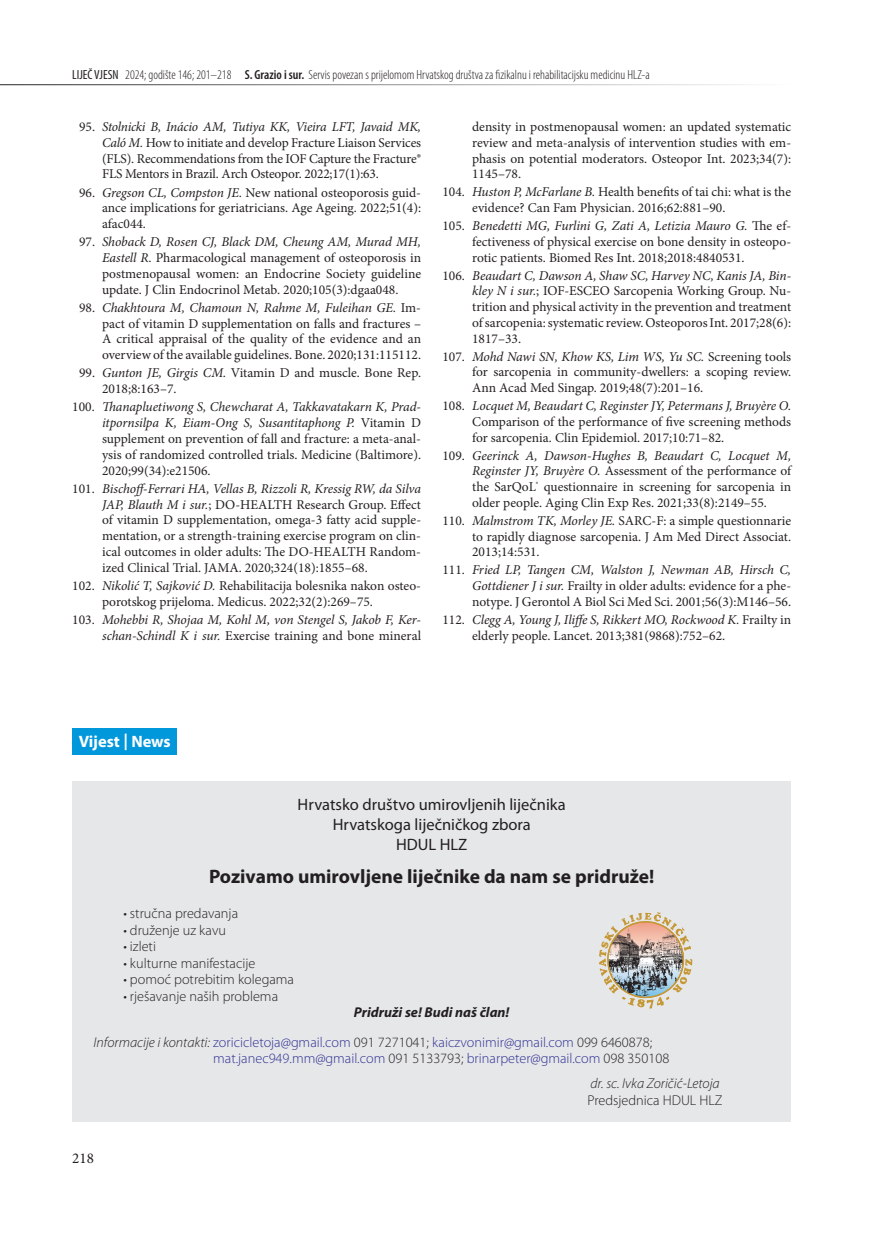
<style>
.page{position:relative;width:872px;height:1234px;background:#fff}
.page>*{position:absolute;margin:0;border:0;box-sizing:border-box;transform-origin:0 0}
.t1{font:700 19.5px "Myriad Pro";color:#231f20}
.t2{font:16.5px/20.1px "Myriad Pro";color:#231f20;text-align:center}
.t3{font:700 16.5px "Myriad Pro";color:#fff}
.t4{font:15px "Minion Pro";color:#231f20}
.t5{font:300 14.25px/29.2px "Myriad Pro";color:#2e3092}
.t6{font:300 14.25px "Myriad Pro";color:#231f20}
.t7{font:13.5px/15.8px "Minion Pro";color:#231f20;text-align:justify}
.t8{font:italic 13.5px/15.8px "Minion Pro";letter-spacing:-.01em;color:#231f20;text-align:right}
.t9{font:300 condensed 13.2px "Myriad Pro";color:#231f20}
.s1{font-weight:400}
.s2{font-weight:600}
.s3{font-style:italic}
.s4{font-style:normal}
.s5{font-weight:700;font-style:italic;color:#231f20}
.s6{font-style:italic;color:#231f20}
.s7{color:#231f20}
</style>
<div class="page">
<hr style="left:0;top:84px;width:791px;height:1px;background:#231f20">
<div style="left:72px;top:780px;width:719px;height:340px;background:#e6e7e9"></div>
<svg style="left:599px;top:912px;width:93px;height:96px"></svg>
<img style="left:608px;top:926px;width:75px;height:70px">
<div style="left:607px;top:921px;width:77px;height:76px;border:1px solid #c69835;border-radius:50%"></div>
<div style="left:72px;top:728px;width:105px;height:27px;background:#0097db"></div>
<p class="t9" style="left:72px;top:67px;width:579px"><span class="s1">LIJEČ VJESN</span> 2024; godište 146; 201–218 <span class="s2">S. Grazio i sur.</span> Servis povezan s prijelomom Hrvatskog društva za fizikalnu i rehabilitacijsku medicinu HLZ-a</p>
<p class="t7" style="left:102px;top:119px;width:320px;text-indent:-23px">95. <span class="s3">Stolnicki B, Inácio AM, Tutiya KK, Vieira LFT, Javaid MK, Caló M.</span> How to initiate and develop Fracture Liaison Services (FLS). Recommendations from the IOF Capture the Fracture® FLS Mentors in Brazil. Arch Osteopor. 2022;17(1):63.</p>
<p class="t7" style="left:102px;top:184px;width:320px;text-indent:-23px">96. <span class="s3">Gregson CL, Compston JE.</span> New national osteoporosis guid&shy;ance implications for geriatricians. Age Ageing. 2022;51(4): afac044.</p>
<p class="t7" style="left:102px;top:234px;width:320px;text-indent:-23px">97. <span class="s3">Shoback D, Rosen CJ, Black DM, Cheung AM, Murad MH, Eastell R.</span> Pharmacological management of osteoporosis in postmenopausal women: an Endocrine Society guideline update. J Clin Endocrinol Metab. 2020;105(3):dgaa048.</p>
<p class="t7" style="left:102px;top:300px;width:320px;text-indent:-23px">98. <span class="s3">Chakhtoura M, Chamoun N, Rahme M, Fuleihan GE.</span> Im&shy;pact of vitamin D supplementation on falls and fractures – A critical appraisal of the quality of the evidence and an overview of the available guidelines. Bone. 2020;131:115112.</p>
<p class="t7" style="left:102px;top:365px;width:320px;text-indent:-23px">99. <span class="s3">Gunton JE, Girgis CM.</span> Vitamin D and muscle. Bone Rep.<br>2018;8:163–7.</p>
<p class="t7" style="left:102px;top:399px;width:320px;text-indent:-30px">100. <span class="s3">Thanapluetiwong S, Chewcharat A, Takkavatakarn K, Prad&shy;itpornsilpa K, Eiam-Ong S, Susantitaphong P.</span> Vitamin D supplement on prevention of fall and fracture: a meta-anal&shy;ysis of randomized controlled trials. Medicine (Baltimore).<br>2020;99(34):e21506.</p>
<p class="t7" style="left:102px;top:480px;width:320px;text-indent:-30px">101. <span class="s3">Bischoff-Ferrari HA, Vellas B, Rizzoli R, Kressig RW, da Silva JAP, Blauth M i sur.</span>; DO-HEALTH Research Group. Effect of vitamin D supplementation, omega-3 fatty acid supple&shy;mentation, or a strength-training exercise program on clin&shy;ical outcomes in older adults: The DO-HEALTH Random&shy;ized Clinical Trial. JAMA. 2020;324(18):1855–68.</p>
<p class="t7" style="left:102px;top:577px;width:320px;text-indent:-30px">102. <span class="s3">Nikolić T, Sajković D.</span> Rehabilitacija bolesnika nakon osteo&shy;porotskog prijeloma. Medicus. 2022;32(2):269–75.</p>
<p class="t8" style="left:72px;top:611px;width:350px"><span class="s4">103.</span> Mohebbi R, Shojaa M, Kohl M, von Stengel S, Jakob F, Ker&shy;schan-Schindl K i sur. <span class="s4">Exercise training and bone mineral</span></p>
<p class="t7" style="left:472px;top:119px;width:320px">density in postmenopausal women: an updated systematic review and meta-analysis of intervention studies with em&shy;phasis on potential moderators. Osteopor Int. 2023;34(7):<br>1145–78.</p>
<p class="t7" style="left:472px;top:184px;width:320px;text-indent:-30px">104. <span class="s3">Huston P, McFarlane B.</span> Health benefits of tai chi: what is the evidence? Can Fam Physician. 2016;62:881–90.</p>
<p class="t7" style="left:472px;top:218px;width:320px;text-indent:-30px">105. <span class="s3">Benedetti MG, Furlini G, Zati A, Letizia Mauro G.</span> The ef&shy;fectiveness of physical exercise on bone density in osteopo&shy;rotic patients. Biomed Res Int. 2018;2018:4840531.</p>
<p class="t7" style="left:472px;top:267px;width:320px;text-indent:-30px">106. <span class="s3">Beaudart C, Dawson A, Shaw SC, Harvey NC, Kanis JA, Bin&shy;kley N i sur.</span>; IOF-ESCEO Sarcopenia Working Group. Nu&shy;trition and physical activity in the prevention and treatment of sarcopenia: systematic review. Osteoporos Int. 2017;28(6):<br>1817–33.</p>
<p class="t7" style="left:472px;top:348px;width:320px;text-indent:-30px">107. <span class="s3">Mohd Nawi SN, Khow KS, Lim WS, Yu SC.</span> Screening tools for sarcopenia in community-dwellers: a scoping review.<br>Ann Acad Med Singap. 2019;48(7):201–16.</p>
<p class="t7" style="left:472px;top:398px;width:320px;text-indent:-30px">108. <span class="s3">Locquet M, Beaudart C, Reginster JY, Petermans J, Bruyère O.<br></span>Comparison of the performance of five screening methods for sarcopenia. Clin Epidemiol. 2017;10:71–82.</p>
<p class="t7" style="left:472px;top:447px;width:322px;text-indent:-30px">109. <span class="s3">Geerinck A, Dawson-Hughes B, Beaudart C, Locquet M, Reginster JY, Bruyère O.</span> Assessment of the performance of the SarQoL<sup>®</sup> questionnaire in screening for sarcopenia in older people. Aging Clin Exp Res. 2021;33(8):2149–55.</p>
<p class="t7" style="left:472px;top:512px;width:320px;text-indent:-30px">110. <span class="s3">Malmstrom TK, Morley JE.</span> SARC-F: a simple questionnarie to rapidly diagnose sarcopenia. J Am Med Direct Associat.<br>2013;14:531.</p>
<p class="t7" style="left:472px;top:562px;width:320px;text-indent:-30px">111. <span class="s3">Fried LP, Tangen CM, Walston J, Newman AB, Hirsch C, Gottdiener J i sur.</span> Frailty in older adults: evidence for a phe&shy;notype. J Gerontol A Biol Sci Med Sci. 2001;56(3):M146–56.</p>
<p class="t7" style="left:472px;top:611px;width:320px;text-indent:-30px">112. <span class="s3">Clegg A, Young J, Iliffe S, Rikkert MO, Rockwood K.</span> Frailty in elderly people. Lancet. 2013;381(9868):752–62.</p>
<p class="t3" style="left:79px;top:730px;width:94px">Vijest | News</p>
<p class="t2" style="left:298px;top:793px;width:270px">Hrvatsko društvo umirovljenih liječnika<br>Hrvatskoga liječničkog zbora<br>HDUL HLZ</p>
<h1 class="t1" style="left:209px;top:863px;width:447px">Pozivamo umirovljene liječnike da nam se pridruže!</h1>
<p class="t6" style="left:123px;top:904px;width:116px">• stručna predavanja</p>
<p class="t6" style="left:123px;top:921px;width:104px">• druženje uz kavu</p>
<p class="t6" style="left:123px;top:937px;width:34px">• izleti</p>
<p class="t6" style="left:123px;top:954px;width:133px">• kulturne manifestacije</p>
<p class="t6" style="left:123px;top:970px;width:172px">• pomoć potrebitim kolegama</p>
<p class="t6" style="left:123px;top:987px;width:156px">• rješavanje naših problema</p>
<p class="t5" style="left:94px;top:997px;width:560px;text-indent:260px"><span class="s5">Pridruži se! Budi naš član!<br></span><span class="s6">Informacije i kontakti:</span> zoricicletoja@gmail.com <span class="s7">091 7271041;</span> kaiczvonimir@gmail.com <span class="s7">099 6460878;</span></p>
<p class="t5" style="left:590px;top:1045px;width:131px;line-height:25px;text-indent:-377px">mat.janec949.mm@gmail.com <span class="s7">091 5133793;</span> brinarpeter@gmail.com <span class="s7">098 350108<br></span><span class="s6">dr. sc. Ivka Zoričić-Letoja</span></p>
<p class="t6" style="left:587px;top:1091px;width:136px">Predsjednica HDUL HLZ</p>
<p class="t4" style="left:72px;top:1147px;width:23px">218</p>
</div>
